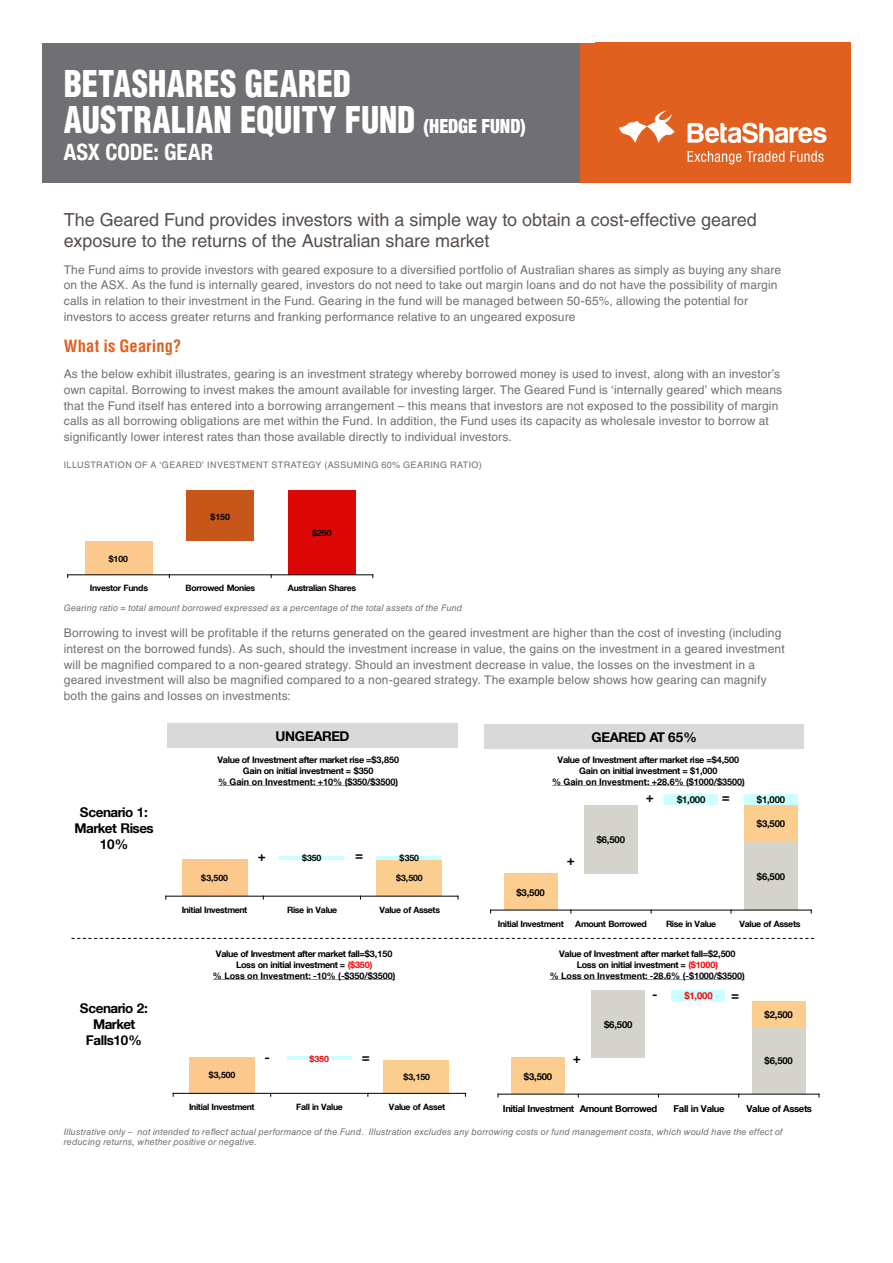
<style>
.page{position:relative;width:893px;height:1263px;background:#fff}
.page>*{position:absolute;margin:0;border:0;box-sizing:border-box;transform-origin:0 0}
.t1{font:900 condensed 36px "Helvetica LT Std";letter-spacing:.005em;color:#fff;scale:.91 1}
.t2{font:700 condensed 22.5px "Helvetica Neue LT Com";color:#fff}
.Fact_-_Body_copy{font:18px/21.8px "Helvetica LT Std";letter-spacing:-.005em;color:#584f4a}
.Fact_-_Body_copy-2{font:700 condensed 16.5px "Helvetica LT Std";letter-spacing:.005em;color:#e1601f}
.t3{font:700 13.5px/16.2px "Helvetica Neue LT Com";letter-spacing:-.035em;color:#000;text-align:center}
.Fact_-_Body_copy-3{font:12px/15.8px "Helvetica LT Std";letter-spacing:.01em;color:#706e73}
.t4{font:700 9.45px "Helvetica Neue LT Com";letter-spacing:-.025em;color:#000}
.t5{font:700 9.45px "Helvetica Neue LT Com";color:#f00}
.t6{font:700 9px/10.8px "Helvetica Neue LT Com";letter-spacing:-.035em;color:#000;text-align:center}
.Fact_-_Body_copy-4{font:italic 9px/10.5px "Helvetica LT Std";letter-spacing:.02em;color:#706e73}
.Fact_-_Body_copy-5{font:9px "Helvetica LT Std";letter-spacing:.04em;color:#706e73}
.t7{font:700 8.7px "Helvetica Neue LT Com";letter-spacing:-.035em;color:#000}
.t8{font:700 8.7px "Helvetica Neue LT Com";color:#f00}
.s1{font-family:"Helvetica Neue LT Com";font-size:19.5px}
.s2{color:#f00}
</style>
<div class="page">
<div style="left:43px;top:43px;width:537px;height:140px;background:#707074"></div>
<div style="left:580px;top:43px;width:270px;height:140px;background:#e1601f"></div>
<div style="left:85px;top:541px;width:67px;height:34px;background:#fdc88c"></div>
<div style="left:288px;top:491px;width:68px;height:84px;background:#dd0806"></div>
<div style="left:186px;top:491px;width:68px;height:50px;background:#c75718"></div>
<hr style="left:68px;top:574px;width:305px;height:1px;background:#000">
<div style="left:182px;top:860px;width:65px;height:36px;background:#fdc88c"></div>
<div style="left:376px;top:859px;width:66px;height:37px;background:#fbcd8f"></div>
<hr style="left:279px;top:856px;width:65px;height:3px;background:#cff">
<hr style="left:376px;top:856px;width:66px;height:3px;background:#cff">
<hr style="left:166px;top:896px;width:292px;height:1px;background:#000">
<div style="left:167px;top:723px;width:291px;height:25px;background:#d9d9d9"></div>
<div style="left:484px;top:725px;width:320px;height:24px;background:#d9d9d9"></div>
<div style="left:504px;top:873px;width:53px;height:37px;background:#fbcd8f"></div>
<div style="left:744px;top:841px;width:54px;height:69px;background:#d4d4cc"></div>
<div style="left:584px;top:805px;width:54px;height:68px;background:#d4d4cc"></div>
<div style="left:664px;top:794px;width:53px;height:11px;background:#cff"></div>
<div style="left:744px;top:805px;width:54px;height:36px;background:#fbcd8f"></div>
<div style="left:744px;top:794px;width:54px;height:11px;background:#cff"></div>
<hr style="left:491px;top:910px;width:320px;height:1px;background:#000">
<svg style="left:71px;top:938px;width:743px;height:1px"></svg>
<svg style="left:218px;top:785px;width:180px;height:1px"></svg>
<div style="left:189px;top:1057px;width:66px;height:36px;background:#fdc88c"></div>
<div style="left:384px;top:1060px;width:65px;height:33px;background:#fbcd8f"></div>
<hr style="left:287px;top:1057px;width:65px;height:3px;background:#cff">
<hr style="left:173px;top:1093px;width:292px;height:1px;background:#000">
<div style="left:511px;top:1058px;width:54px;height:36px;background:#fbcd8f"></div>
<div style="left:752px;top:1027px;width:53px;height:67px;background:#d4d4cc"></div>
<div style="left:591px;top:990px;width:54px;height:68px;background:#d4d4cc"></div>
<div style="left:672px;top:990px;width:53px;height:11px;background:#cff"></div>
<div style="left:752px;top:1001px;width:53px;height:26px;background:#fbcd8f"></div>
<hr style="left:498px;top:1094px;width:321px;height:1px;background:#000">
<svg style="left:552px;top:785px;width:193px;height:1px"></svg>
<svg style="left:213px;top:979px;width:182px;height:1px"></svg>
<svg style="left:550px;top:979px;width:195px;height:1px"></svg>
<svg style="left:619px;top:110px;width:56px;height:33px"></svg>
<svg style="left:688px;top:123px;width:138px;height:20px"></svg>
<svg style="left:688px;top:151px;width:136px;height:13px"></svg>
<p class="t1" style="left:64px;top:61px;width:317px">BETASHARES GEARED</p>
<p class="t1" style="left:64px;top:97px;width:509px">AUSTRALIAN EQUITY FUND <span class="s1">(HEDGE FUND)</span></p>
<p class="t2" style="left:64px;top:138px;width:151px">ASX CODE: GEAR</p>
<p class="Fact_-_Body_copy" style="left:64px;top:208px;width:694px">The Geared Fund provides investors with a simple way to obtain a cost-effective geared exposure to the returns of the Australian share market</p>
<p class="Fact_-_Body_copy-3" style="left:64px;top:262px;width:719px">The Fund aims to provide investors with geared exposure to a diversified portfolio of Australian shares as simply as buying any share on the ASX. As the fund is internally geared, investors do not need to take out margin loans and do not have the possibility of margin calls in relation to their investment in the Fund. Gearing in the fund will be managed between 50-65%, allowing the potential for investors to access greater returns and franking performance relative to an ungeared exposure</p>
<p class="Fact_-_Body_copy-2" style="left:64px;top:335px;width:119px">What is Gearing?</p>
<p class="Fact_-_Body_copy-3" style="left:64px;top:366px;width:720px">As the below exhibit illustrates, gearing is an investment strategy whereby borrowed money is used to invest, along with an investor’s own capital. Borrowing to invest makes the amount available for investing larger. The Geared Fund is ‘internally geared’ which means that the Fund itself has entered into a borrowing arrangement – this means that investors are not exposed to the possibility of margin calls as all borrowing obligations are met within the Fund. In addition, the Fund uses its capacity as wholesale investor to borrow at significantly lower interest rates than those available directly to individual investors.</p>
<p class="Fact_-_Body_copy-5" style="left:64px;top:459px;width:419px">ILLUSTRATION OF A ‘GEARED’ INVESTMENT STRATEGY (ASSUMING 60% GEARING RATIO)</p>
<p class="t7" style="left:109px;top:553px;width:21px">$100</p>
<p class="t7" style="left:211px;top:511px;width:21px">$150</p>
<p class="t7" style="left:312px;top:528px;width:21px">$250</p>
<p class="t7" style="left:90px;top:582px;width:60px">Investor Funds</p>
<p class="t7" style="left:186px;top:582px;width:71px">Borrowed Monies</p>
<p class="t7" style="left:288px;top:582px;width:70px">Australian Shares</p>
<p class="Fact_-_Body_copy-4" style="left:64px;top:602px;width:400px">Gearing ratio = total amount borrowed expressed as a percentage of the total assets of the Fund</p>
<p class="Fact_-_Body_copy-3" style="left:64px;top:625px;width:722px">Borrowing to invest will be profitable if the returns generated on the geared investment are higher than the cost of investing (including interest on the borrowed funds). As such, should the investment increase in value, the gains on the investment in a geared investment will be magnified compared to a non-geared strategy. Should an investment decrease in value, the losses on the investment in a geared investment will also be magnified compared to a non-geared strategy. The example below shows how gearing can magnify both the gains and losses on investments:</p>
<p class="t3" style="left:276px;top:727px;width:75px">UNGEARED</p>
<p class="t3" style="left:591px;top:729px;width:107px">GEARED AT 65%</p>
<p class="t3" style="left:75px;top:803px;width:81px">Scenario 1:<br>Market Rises<br>10%</p>
<p class="t3" style="left:80px;top:999px;width:70px">Scenario 2:<br>Market<br>Falls10%</p>
<p class="t6" style="left:217px;top:754px;width:183px">Value of Investment after market rise =$3,850<br>Gain on initial investment = $350<br>% Gain on Investment: +10% ($350/$3500)</p>
<p class="t6" style="left:552px;top:754px;width:194px">Value of Investment after market rise =$4,500<br>Gain on initial investment = $1,000<br>% Gain on Investment: +28.6% ($1000/$3500)</p>
<p class="t3" style="left:646px;top:789px;width:10px">+</p>
<p class="t3" style="left:722px;top:789px;width:10px">=</p>
<p class="t4" style="left:677px;top:794px;width:30px">$1,000</p>
<p class="t4" style="left:757px;top:794px;width:30px">$1,000</p>
<p class="t4" style="left:757px;top:818px;width:30px">$3,500</p>
<p class="t4" style="left:597px;top:834px;width:30px">$6,500</p>
<p class="t3" style="left:258px;top:847px;width:10px">+</p>
<p class="t3" style="left:355px;top:847px;width:10px">=</p>
<p class="t7" style="left:302px;top:853px;width:21px">$350</p>
<p class="t7" style="left:400px;top:853px;width:21px">$350</p>
<p class="t3" style="left:567px;top:852px;width:10px">+</p>
<p class="t7" style="left:201px;top:873px;width:28px">$3,500</p>
<p class="t7" style="left:396px;top:873px;width:28px">$3,500</p>
<p class="t4" style="left:757px;top:870px;width:30px">$6,500</p>
<p class="t4" style="left:516px;top:886px;width:30px">$3,500</p>
<p class="t7" style="left:182px;top:904px;width:67px">Initial Investment</p>
<p class="t7" style="left:287px;top:904px;width:51px">Rise in Value</p>
<p class="t7" style="left:379px;top:904px;width:62px">Value of Assets</p>
<p class="t7" style="left:498px;top:918px;width:67px">Initial Investment</p>
<p class="t7" style="left:575px;top:918px;width:73px">Amount Borrowed</p>
<p class="t7" style="left:666px;top:918px;width:52px">Rise in Value</p>
<p class="t7" style="left:739px;top:918px;width:63px">Value of Assets</p>
<p class="t6" style="left:213px;top:948px;width:184px">Value of Investment after market fall=$3,150<br>Loss on initial investment = <span class="s2">($350)<br></span>% Loss on Investment: -10% (-$350/$3500)</p>
<p class="t6" style="left:550px;top:948px;width:197px">Value of Investment after market fall=$2,500<br>Loss on initial investment = <span class="s2">($1000)<br></span>% Loss on Investment: -28.6% (-$1000/$3500)</p>
<p class="t8" style="left:309px;top:1053px;width:21px">$350</p>
<p class="t3" style="left:264px;top:1049px;width:7px">-</p>
<p class="t3" style="left:362px;top:1048px;width:10px">=</p>
<p class="t3" style="left:573px;top:1050px;width:10px">+</p>
<p class="t7" style="left:209px;top:1070px;width:28px">$3,500</p>
<p class="t7" style="left:403px;top:1072px;width:28px">$3,150</p>
<p class="t4" style="left:524px;top:1070px;width:30px">$3,500</p>
<p class="t4" style="left:604px;top:1018px;width:30px">$6,500</p>
<p class="t5" style="left:684px;top:990px;width:30px">$1,000</p>
<p class="t3" style="left:652px;top:985px;width:7px">-</p>
<p class="t3" style="left:731px;top:986px;width:10px">=</p>
<p class="t4" style="left:765px;top:1008px;width:30px">$2,500</p>
<p class="t4" style="left:765px;top:1055px;width:30px">$6,500</p>
<p class="t7" style="left:189px;top:1101px;width:67px">Initial Investment</p>
<p class="t7" style="left:296px;top:1101px;width:48px">Fall in Value</p>
<p class="t7" style="left:389px;top:1101px;width:58px">Value of Asset</p>
<p class="t4" style="left:503px;top:1103px;width:156px">Initial Investment Amount Borrowed</p>
<p class="t4" style="left:673px;top:1103px;width:53px">Fall in Value</p>
<p class="t4" style="left:746px;top:1103px;width:67px">Value of Assets</p>
<p class="Fact_-_Body_copy-4" style="left:64px;top:1126px;width:720px">Illustrative only – not intended to reflect actual performance of the Fund. Illustration excludes any borrowing costs or fund management costs, which would have the effect of reducing returns, whether positive or negative.</p>
</div>
